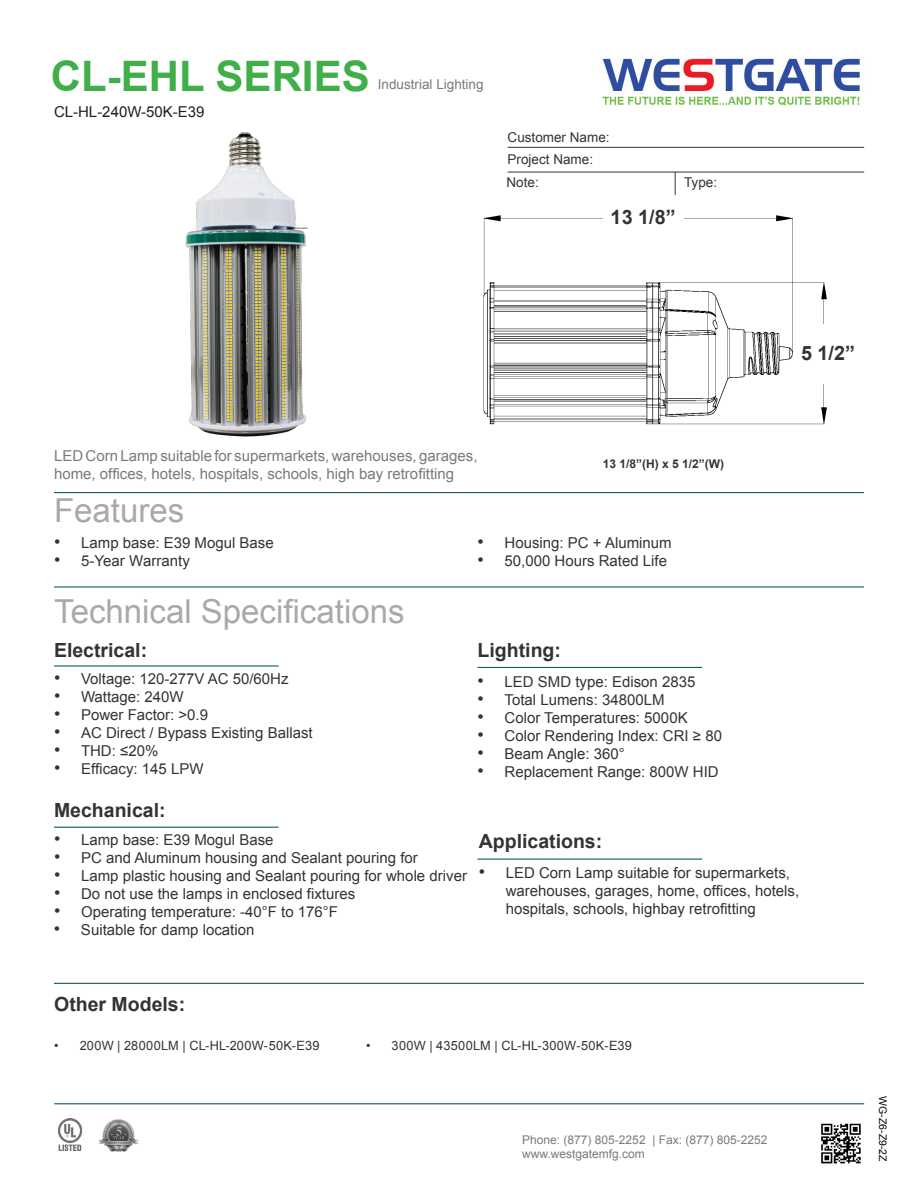
<style>
.page{position:relative;width:918px;height:1188px;background:#fff}
.page>*{position:absolute;margin:0;border:0;box-sizing:border-box;transform-origin:0 0}
.t1{font:700 42px "Arial";color:#40ae49}
.t2{font:33px "Arial";color:#a8a9ad}
.t3{font:700 19.8px "Arial";color:#333}
.t4{font:700 19.5px "Arial";color:#333}
.t5{font:15px/18px "Arial";color:#333}
.t6{font:15px "Arial";color:#323332}
.t7{font:15px/18px "Arial";color:#787a7d}
.t8{font:15px "Arial";color:#323332}
.t9{font:15px "Arial";color:#231f20}
.t10{font:13.5px "Arial";color:#333}
.t11{font:13.5px "Arial";color:#787a7d}
.t12{font:12.75px "Arial";letter-spacing:.02em;color:#333}
.t13{font:12px "Arial";color:#787a7d}
.t14{font:700 12px "Arial";color:#333}
.t15{font:10.5px "Arial";color:#040503}
.s1{font-size:18px}
.s2{font-size:18px;color:#323332}
.s3{font-style:inherit}
.s4{color:#323332}
</style>
<div class="page">
<hr style="left:54px;top:492px;width:810px;height:1px;background:#0d6736">
<hr style="left:508px;top:147px;width:356px;height:1px;background:#333">
<svg style="left:675px;top:173px;width:1px;height:22px"></svg>
<hr style="left:508px;top:172px;width:356px;height:1px;background:#333">
<hr style="left:54px;top:586px;width:810px;height:2px;background:#0d6736">
<hr style="left:54px;top:665px;width:225px;height:2px;background:#0d6736">
<hr style="left:478px;top:667px;width:224px;height:1px;background:#0d6736">
<hr style="left:54px;top:827px;width:225px;height:1px;background:#0d6736">
<img style="left:602px;top:58px;width:258px;height:48px">
<hr style="left:54px;top:1103px;width:810px;height:1px;background:#0d6736">
<img style="left:821px;top:1123px;width:40px;height:41px">
<hr style="left:54px;top:983px;width:810px;height:1px;background:#0d6736">
<img style="left:483px;top:215px;width:344px;height:210px">
<div style="left:603px;top:210px;width:81px;height:33px;background:#fff"></div>
<div style="left:798px;top:324px;width:60px;height:59px;background:#fff"></div>
<img style="left:58px;top:1119px;width:25px;height:32px">
<img style="left:99px;top:1119px;width:39px;height:33px">
<hr style="left:478px;top:859px;width:224px;height:1px;background:#0d6736">
<img style="left:185px;top:132px;width:123px;height:305px">
<p class="t1" style="left:51px;top:48px;width:320px">CL-EHL SERIES</p>
<p class="t9" style="left:54px;top:102px;width:152px">CL-HL-240W-50K-E39</p>
<p class="t11" style="left:378px;top:75px;width:107px">Industrial Lighting</p>
<p class="t10" style="left:508px;top:128px;width:104px">Customer Name:</p>
<p class="t10" style="left:508px;top:150px;width:87px">Project Name:</p>
<p class="t10" style="left:507px;top:173px;width:34px">Note:</p>
<p class="t10" style="left:684px;top:173px;width:35px">Type:</p>
<p class="t3" style="left:611px;top:204px;width:66px">13 1/8”</p>
<p class="t3" style="left:801px;top:340px;width:55px">5 1/2”</p>
<p class="t7" style="left:54px;top:447px;width:425px">LED Corn Lamp suitable for supermarkets, warehouses, garages, home, offices, hotels, hospitals, schools, high bay retrofitting</p>
<p class="t2" style="left:54px;top:489px;width:132px">Features</p>
<p class="t14" style="left:603px;top:456px;width:123px">13 1/8”(H) x 5 1/2”(W)</p>
<p class="t6" style="left:54px;top:533px;width:221px"><span class="s1">•</span> Lamp base: E39 Mogul Base</p>
<p class="t5" style="left:54px;top:552px;width:137px"><span class="s2">•</span> 5-Year Warranty</p>
<p class="t5" style="left:478px;top:534px;width:196px"><span class="s1">•</span> Housing: PC + Aluminum</p>
<p class="t5" style="left:478px;top:552px;width:191px"><span class="s1">•</span> 50,000 Hours Rated Life</p>
<p class="t2" style="left:54px;top:590px;width:352px">Technical Specifications</p>
<p class="t4" style="left:54px;top:637px;width:95px">Electrical:</p>
<p class="t5" style="left:54px;top:670px;width:236px"><span class="s1">•</span> Voltage: 120-277V AC 50/60Hz</p>
<p class="t5" style="left:54px;top:688px;width:131px"><span class="s1">•</span> Wattage: 240W</p>
<p class="t5" style="left:54px;top:706px;width:156px"><span class="s1">•</span> Power Factor: &gt;0.9</p>
<p class="t5" style="left:54px;top:724px;width:260px"><span class="s1">•</span> AC Direct / Bypass Existing Ballast</p>
<p class="t5" style="left:54px;top:742px;width:106px"><span class="s1">•</span> THD: ≤20%</p>
<p class="t5" style="left:54px;top:760px;width:151px"><span class="s1">•</span> Efficacy: 145 LPW</p>
<p class="t4" style="left:54px;top:797px;width:113px">Mechanical:</p>
<p class="t6" style="left:54px;top:830px;width:221px"><span class="s1">•</span> Lamp base: E39 Mogul Base</p>
<p class="t5" style="left:54px;top:849px;width:365px"><span class="s2">•</span> PC and Aluminum housing and Sealant pouring for</p>
<p class="t5" style="left:54px;top:867px;width:415px"><span class="s2">•</span> Lamp plastic housing and Sealant pouring for whole driver</p>
<p class="t5" style="left:54px;top:885px;width:303px"><span class="s2">•</span> Do not use the lamps in enclosed fixtures</p>
<p class="t5" style="left:54px;top:903px;width:286px"><span class="s2">•</span> Operating temperature: -4<span class="s3">0</span>°F to 1<span class="s3">76</span>°F</p>
<p class="t5" style="left:54px;top:921px;width:202px"><span class="s2">•</span> Suitable for damp location</p>
<p class="t4" style="left:478px;top:637px;width:85px">Lighting:</p>
<p class="t6" style="left:478px;top:671px;width:219px"><span class="s1">•</span> LED SMD type: Edison 2835</p>
<p class="t6" style="left:478px;top:689px;width:189px"><span class="s1">•</span> Total Lumens: 34800LM</p>
<p class="t6" style="left:478px;top:707px;width:212px"><span class="s1">•</span> Color Temperatures: 5000K</p>
<p class="t6" style="left:478px;top:725px;width:246px"><span class="s1">•</span> Color Rendering Index: CRI ≥ 80</p>
<p class="t6" style="left:478px;top:743px;width:149px"><span class="s1">•</span> Beam Angle: 360°</p>
<p class="t8" style="left:478px;top:761px;width:243px"><span class="s1">•</span> Replacement Range: 800W HID</p>
<p class="t4" style="left:479px;top:828px;width:125px">Applications:</p>
<p class="t5" style="left:506px;top:864px;width:295px;text-indent:-27px"><span class="s1">•</span> LED Corn Lamp suitable for supermarkets, warehouses, garages, home, offices, hotels, hospitals, schools, highbay retrofitting</p>
<p class="t4" style="left:54px;top:992px;width:133px">Other Models:</p>
<p class="t12" style="left:54px;top:1038px;width:267px">• 200W | <span class="s4">28000LM</span> | CL-HL-200W-50K-E39</p>
<p class="t12" style="left:366px;top:1038px;width:267px">• 300W | <span class="s4">43500LM</span> | CL-HL-300W-50K-E39</p>
<p class="t13" style="left:522px;top:1132px;width:247px">Phone: (877) 805-2252 | Fax: (877) 805-2252</p>
<p class="t13" style="left:522px;top:1146px;width:124px">www.westgatemfg.com</p>
<p class="t15" style="left:890px;top:1096px;width:67px;rotate:90deg">WG-Z6-Z9-2Z</p>
</div>
